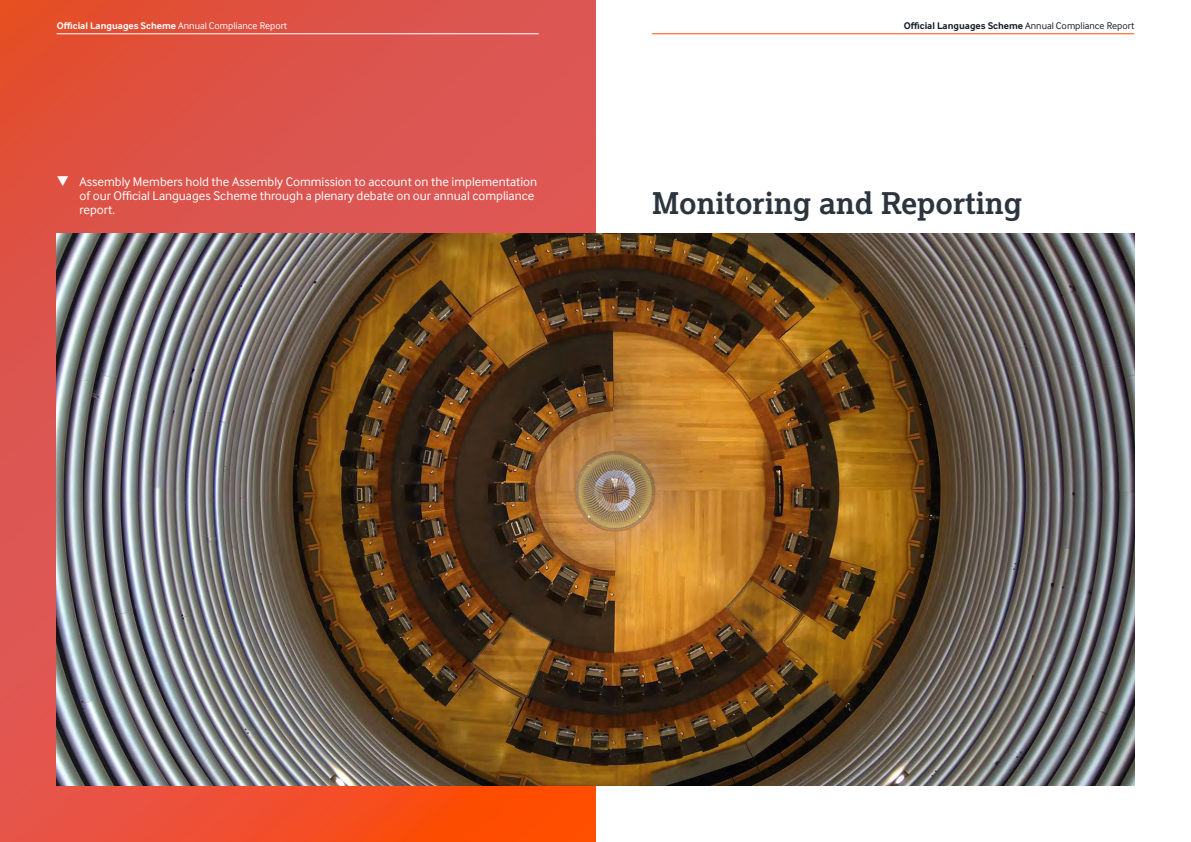
<style>
.page{position:relative;width:1191px;height:842px;background:#fff}
.page>*{position:absolute;margin:0;border:0;box-sizing:border-box;transform-origin:0 0}
.Chapter-headings{font:700 30px "Cynulliad Serif";color:#2c343e}
.t1{font:13px/14px "Cynulliad Sans";color:#fff}
.t2{font:700 10px "Cynulliad Sans";color:#fff}
.t3{font:700 10px "Cynulliad Sans";color:#151e28}
.s1{font-weight:400}
</style>
<div class="page">
<svg style="left:0;top:0;width:595px;height:842px;background:#e05344"></svg>
<hr style="left:57px;top:34px;width:482px;height:1px;background:#fff">
<hr style="left:652px;top:34px;width:482px;height:1px;background:#ff5000">
<img style="left:57px;top:234px;width:1077px;height:551px">
<svg style="left:57px;top:176px;width:11px;height:10px"></svg>
<p class="t2" style="left:57px;top:20px;width:232px">Official Languages Scheme <span class="s1">Annual Compliance Report</span></p>
<p class="t3" style="left:903px;top:20px;width:232px">Official Languages Scheme <span class="s1">Annual Compliance Report</span></p>
<p class="t1" style="left:79px;top:175px;width:459px">Assembly Members hold the Assembly Commission to account on the implementation of our Official Languages Scheme through a plenary debate on our annual compliance report.</p>
<p class="Chapter-headings" style="left:652px;top:185px;width:371px">Monitoring and Reporting</p>
</div>
